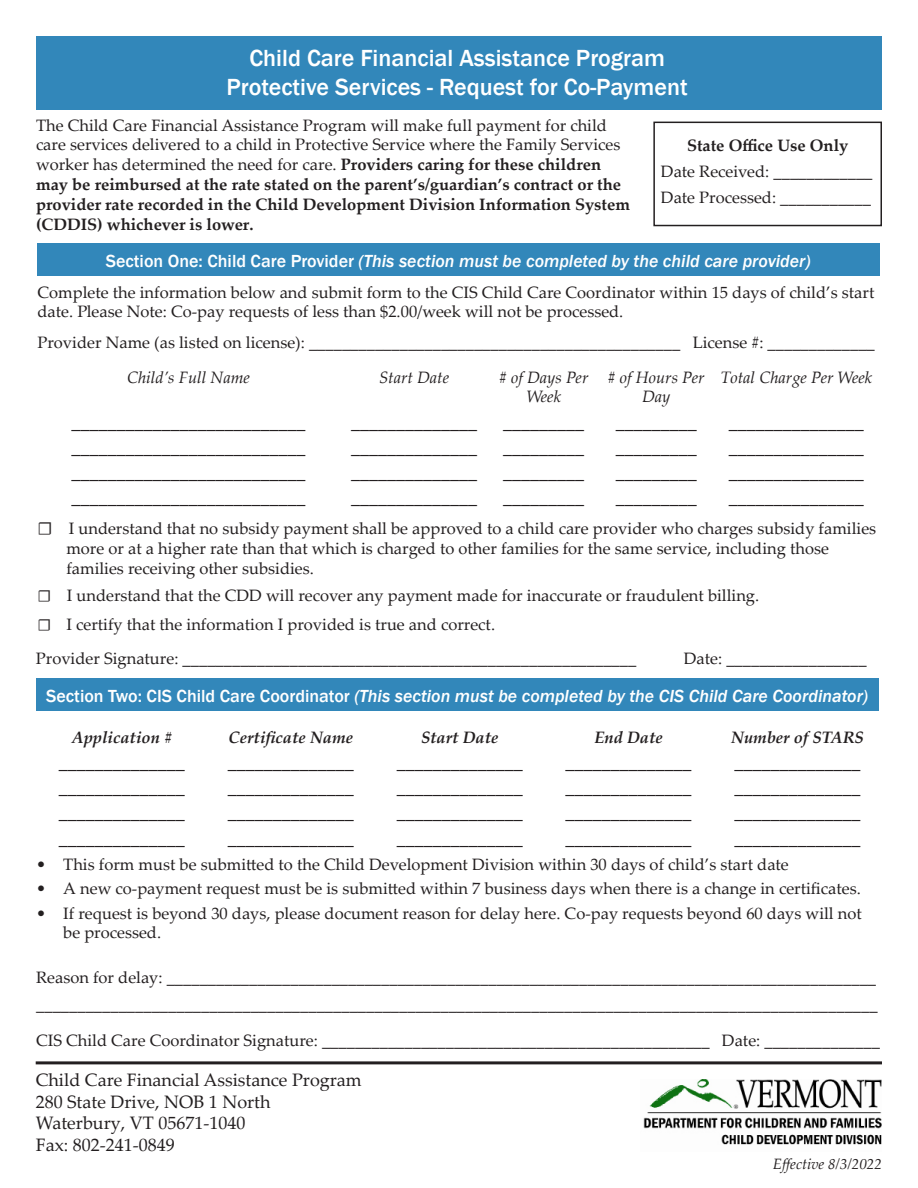
<style>
.page{position:relative;width:918px;height:1188px;background:#fff}
.page>*{position:absolute;margin:0;border:0;box-sizing:border-box;transform-origin:0 0}
.t1{font:500 24px "Franklin Gothic";color:#fff}
.t2{font:18px "Palatino Linotype";color:#231f20}
.t3{font:italic 500 18px "Franklin Gothic";color:#fff}
.t4{font:16.5px/19.8px "Palatino Linotype";color:#231f20}
.t5{font:700 16.5px/19.8px "Palatino Linotype";color:#231f20}
.t6{font:italic 16.5px/19.8px "Palatino Linotype";color:#231f20;text-align:center}
.t7{font:italic 700 16.5px "Palatino Linotype";color:#231f20}
.t8{font:italic 15px "Palatino Linotype";color:#231f20}
.s1{font-weight:400}
.s2{font-style:normal}
.s3{font-family:"Minion Pro";font-size:18px}
.s4{font-family:"Minion Pro"}
</style>
<div class="page">
<div style="left:36px;top:36px;width:846px;height:74px;background:#3287ba"></div>
<div style="left:653px;top:122px;width:229px;height:104px;border:2px solid #231f20"></div>
<div style="left:37px;top:243px;width:843px;height:33px;background:#3287ba"></div>
<div style="left:36px;top:678px;width:843px;height:33px;background:#3287ba"></div>
<hr style="left:36px;top:1061px;width:846px;height:3px;background:#231f20">
<img style="left:643px;top:1079px;width:239px;height:66px">
<p class="t1" style="left:249px;top:43px;width:417px">Child Care Financial Assistance Program</p>
<p class="t1" style="left:227px;top:72px;width:463px">Protective Services - Request for Co-Payment</p>
<p class="t5" style="left:36px;top:115px;width:596px"><span class="s1">The Child Care Financial Assistance Program will make full payment for child care services delivered to a child in Protective Service where the Family Services worker has determined the need for care.</span> Providers caring for these children may be reimbursed at the rate stated on the parent’s/guardian’s contract or the provider rate recorded in the Child Development Division Information System (CDDIS) whichever is lower.</p>
<p class="t5" style="left:687px;top:135px;width:163px">State Office Use Only</p>
<p class="t4" style="left:661px;top:161px;width:213px">Date Received: ____________</p>
<p class="t4" style="left:661px;top:187px;width:212px">Date Processed: ___________</p>
<p class="t3" style="left:106px;top:250px;width:707px"><span class="s2">Section One: Child Care Provider</span> (This section must be completed by the child care provider)</p>
<p class="t4" style="left:38px;top:281px;width:838px">Complete the information below and submit form to the CIS Child Care Coordinator within 15 days of child’s start date. Please Note: Co-pay requests of less than $2.00/week will not be processed.</p>
<p class="t4" style="left:38px;top:332px;width:839px">Provider Name (as listed on license): _____________________________________________ License #: _____________</p>
<p class="t6" style="left:127px;top:366px;width:124px">Child’s Full Name</p>
<p class="t6" style="left:379px;top:366px;width:72px">Start Date</p>
<p class="t6" style="left:499px;top:366px;width:91px"># of Days Per<br>Week</p>
<p class="t6" style="left:608px;top:366px;width:98px"># of Hours Per<br>Day</p>
<p class="t6" style="left:720px;top:366px;width:153px">Total Charge Per Week</p>
<p class="t2" style="left:71px;top:409px;width:235px">__________________________</p>
<p class="t2" style="left:351px;top:409px;width:127px">______________</p>
<p class="t2" style="left:503px;top:409px;width:82px">_________</p>
<p class="t2" style="left:616px;top:409px;width:82px">_________</p>
<p class="t2" style="left:729px;top:409px;width:137px">_______________</p>
<p class="t2" style="left:71px;top:434px;width:235px">__________________________</p>
<p class="t2" style="left:351px;top:434px;width:127px">______________</p>
<p class="t2" style="left:503px;top:434px;width:82px">_________</p>
<p class="t2" style="left:616px;top:434px;width:82px">_________</p>
<p class="t2" style="left:729px;top:434px;width:137px">_______________</p>
<p class="t2" style="left:71px;top:459px;width:235px">__________________________</p>
<p class="t2" style="left:351px;top:459px;width:127px">______________</p>
<p class="t2" style="left:503px;top:459px;width:82px">_________</p>
<p class="t2" style="left:616px;top:459px;width:82px">_________</p>
<p class="t2" style="left:729px;top:459px;width:137px">_______________</p>
<p class="t2" style="left:71px;top:484px;width:235px">__________________________</p>
<p class="t2" style="left:351px;top:484px;width:127px">______________</p>
<p class="t2" style="left:503px;top:484px;width:82px">_________</p>
<p class="t2" style="left:616px;top:484px;width:82px">_________</p>
<p class="t2" style="left:729px;top:484px;width:137px">_______________</p>
<p class="t4" style="left:66px;top:518px;width:811px;text-indent:-29px"><span class="s3">☐</span> I understand that no subsidy payment shall be approved to a child care provider who charges subsidy families more or at a higher rate than that which is charged to other families for the same service, including those families receiving other subsidies.</p>
<p class="t4" style="left:38px;top:585px;width:723px"><span class="s4">☐</span> I understand that the CDD will recover any payment made for inaccurate or fraudulent billing.</p>
<p class="t4" style="left:38px;top:614px;width:459px"><span class="s4">☐</span> I certify that the information I provided is true and correct.</p>
<p class="t4" style="left:36px;top:648px;width:602px">Provider Signature: _______________________________________________________</p>
<p class="t4" style="left:684px;top:648px;width:184px">Date: _________________</p>
<p class="t3" style="left:46px;top:685px;width:824px"><span class="s2">Section Two: CIS Child Care Coordinator</span> (This section must be completed by the CIS Child Care Coordinator)</p>
<p class="t7" style="left:72px;top:726px;width:102px">Application #</p>
<p class="t7" style="left:229px;top:726px;width:126px">Certificate Name</p>
<p class="t7" style="left:421px;top:726px;width:79px">Start Date</p>
<p class="t7" style="left:594px;top:726px;width:70px">End Date</p>
<p class="t7" style="left:731px;top:726px;width:134px">Number of STARS</p>
<p class="t2" style="left:59px;top:749px;width:128px">______________</p>
<p class="t2" style="left:228px;top:749px;width:127px">______________</p>
<p class="t2" style="left:397px;top:749px;width:127px">______________</p>
<p class="t2" style="left:566px;top:749px;width:127px">______________</p>
<p class="t2" style="left:735px;top:749px;width:127px">______________</p>
<p class="t2" style="left:59px;top:774px;width:128px">______________</p>
<p class="t2" style="left:228px;top:774px;width:127px">______________</p>
<p class="t2" style="left:397px;top:774px;width:127px">______________</p>
<p class="t2" style="left:566px;top:774px;width:127px">______________</p>
<p class="t2" style="left:735px;top:774px;width:127px">______________</p>
<p class="t2" style="left:59px;top:800px;width:128px">______________</p>
<p class="t2" style="left:228px;top:800px;width:127px">______________</p>
<p class="t2" style="left:397px;top:800px;width:127px">______________</p>
<p class="t2" style="left:566px;top:800px;width:127px">______________</p>
<p class="t2" style="left:735px;top:800px;width:127px">______________</p>
<p class="t2" style="left:59px;top:825px;width:128px">______________</p>
<p class="t2" style="left:228px;top:825px;width:127px">______________</p>
<p class="t2" style="left:397px;top:825px;width:127px">______________</p>
<p class="t2" style="left:566px;top:825px;width:127px">______________</p>
<p class="t2" style="left:735px;top:825px;width:127px">______________</p>
<p class="t4" style="left:36px;top:854px;width:754px">• This form must be submitted to the Child Development Division within 30 days of child’s start date</p>
<p class="t4" style="left:36px;top:878px;width:826px">• A new co-payment request must be is submitted within 7 business days when there is a change in certificates.</p>
<p class="t4" style="left:63px;top:902px;width:800px;text-indent:-27px">• If request is beyond 30 days, please document reason for delay here. Co-pay requests beyond 60 days will not be processed.</p>
<p class="t4" style="left:36px;top:966px;width:842px">Reason for delay: ______________________________________________________________________________________</p>
<p class="t4" style="left:36px;top:994px;width:843px">______________________________________________________________________________________________________</p>
<p class="t4" style="left:36px;top:1030px;width:845px">CIS Child Care Coordinator Signature: _______________________________________________ Date: ______________</p>
<p class="t2" style="left:36px;top:1067px;width:328px">Child Care Financial Assistance Program</p>
<p class="t2" style="left:36px;top:1089px;width:236px">280 State Drive, NOB 1 North</p>
<p class="t2" style="left:36px;top:1110px;width:211px">Waterbury, VT 05671-1040</p>
<p class="t2" style="left:36px;top:1132px;width:141px">Fax: 802-241-0849</p>
<p class="t8" style="left:773px;top:1153px;width:111px">Effective 8/3/2022</p>
</div>
